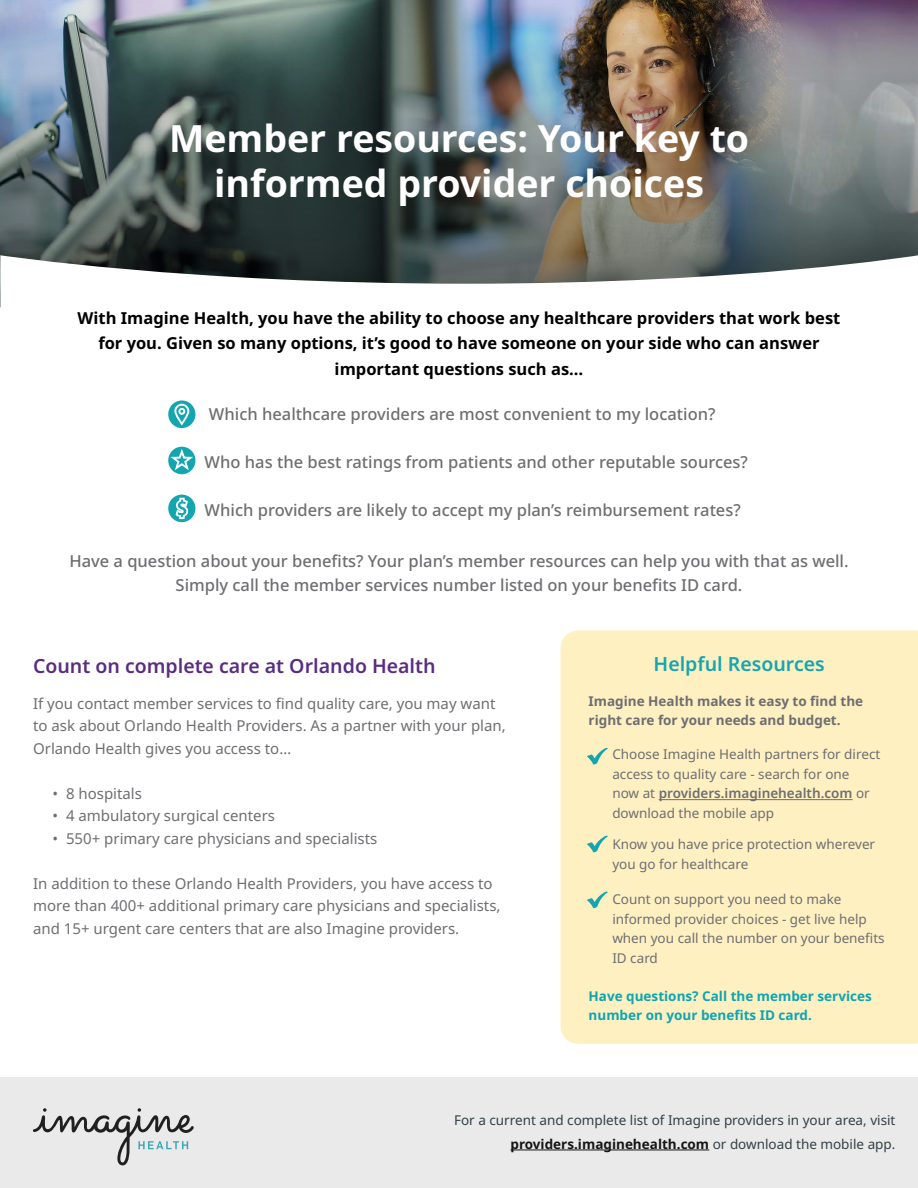
<style>
.page{position:relative;width:918px;height:1188px;background:#fff}
.page>*{position:absolute;margin:0;border:0;box-sizing:border-box;transform-origin:0 0}
.t1{font:700 37.5px/45px "Noto Sans";color:#fff;text-align:center}
.t2{font:600 19.5px "Noto Sans";color:#592d82}
.t3{font:600 19.5px "Noto Sans";color:#13a6b1}
.t4{font:500 16.5px/24px "Noto Sans";color:#6d6e71;text-align:center}
.t5{font:700 16.5px/25.5px "Noto Sans";color:#000101;text-align:center}
.t6{font:15px/22.5px "Noto Sans";color:#6d6e71}
.t7{font:13.5px/19.5px "Noto Sans";color:#6d6e71}
.t8{font:13.5px/23.2px "Noto Sans";color:#334045;text-align:right}
.t9{font:700 13.5px/19.5px "Noto Sans";color:#6d6e71}
.t10{font:700 13.5px/19.5px "Noto Sans";color:#0ca6b1}
.s1{font-weight:600}
.s2{font-weight:700;color:#141515}
</style>
<div class="page">
<img style="left:0;top:0;width:918px;height:255px">
<svg style="left:0;top:255px;width:918px;height:53px"></svg>
<div style="left:0;top:1078px;width:918px;height:110px;background:#eaeaea"></div>
<div style="left:561px;top:630px;width:357px;height:414px;background:#fff0c2"></div>
<hr style="left:659px;top:799px;width:194px;height:1px;background:#6d6e71">
<svg style="left:587px;top:748px;width:21px;height:17px"></svg>
<svg style="left:587px;top:836px;width:21px;height:17px"></svg>
<svg style="left:587px;top:891px;width:21px;height:17px"></svg>
<svg style="left:33px;top:1108px;width:161px;height:57px"></svg>
<hr style="left:510px;top:1150px;width:199px;height:1px;background:#141515">
<div style="left:168px;top:447px;width:27px;height:27px;background:#13a6b1;border-radius:50%"></div>
<svg style="left:168px;top:449px;width:28px;height:23px"></svg>
<div style="left:168px;top:400px;width:27px;height:28px;background:#13a6b1;border-radius:50%"></div>
<svg style="left:173px;top:403px;width:17px;height:23px"></svg>
<div style="left:168px;top:495px;width:27px;height:27px;background:#13a6b1;border-radius:50%"></div>
<svg style="left:174px;top:497px;width:15px;height:23px"></svg>
<h1 class="t1" style="left:169px;top:117px;width:582px">Member resources: Your key to informed provider choices</h1>
<p class="t5" style="left:78px;top:305px;width:764px">With Imagine Health, you have the ability to choose any healthcare providers that work best for you. Given so many options, it’s good to have someone on your side who can answer important questions such as…</p>
<p class="t4" style="left:209px;top:402px;width:508px">Which healthcare providers are most convenient to my location?</p>
<p class="t4" style="left:205px;top:450px;width:545px">Who has the best ratings from patients and other reputable sources?</p>
<p class="t4" style="left:205px;top:498px;width:538px">Which providers are likely to accept my plan’s reimbursement rates?</p>
<p class="t4" style="left:69px;top:550px;width:781px">Have a question about your benefits? Your plan’s member resources can help you with that as well.<br>Simply call the member services number listed on your benefits ID card.</p>
<h2 class="t2" style="left:33px;top:652px;width:404px">Count on complete care at Orlando Health</h2>
<p class="t6" style="left:33px;top:692px;width:474px">If you contact member services to find quality care, you may want to ask about Orlando Health Providers. As a partner with your plan,<br>Orlando Health gives you access to…</p>
<p class="t6" style="left:53px;top:782px;width:91px">• 8 hospitals</p>
<p class="t6" style="left:53px;top:805px;width:224px">• 4 ambulatory surgical centers</p>
<p class="t6" style="left:53px;top:827px;width:326px">• 550+ primary care physicians and specialists</p>
<p class="t6" style="left:33px;top:872px;width:469px">In addition to these Orlando Health Providers, you have access to more than 400+ additional primary care physicians and specialists, and 15+ urgent care centers that are also Imagine providers.</p>
<h2 class="t3" style="left:654px;top:650px;width:173px">Helpful Resources</h2>
<p class="t9" style="left:589px;top:692px;width:276px">Imagine Health makes it easy to find the right care for your needs and budget.</p>
<p class="t7" style="left:612px;top:745px;width:270px">Choose Imagine Health partners for direct access to quality care - search for one<br>now at <span class="s1">providers.imaginehealth.com</span> or download the mobile app</p>
<p class="t7" style="left:612px;top:835px;width:264px">Know you have price protection wherever you go for healthcare</p>
<p class="t7" style="left:612px;top:890px;width:274px">Count on support you need to make informed provider choices - get live help when you call the number on your benefits<br>ID card</p>
<p class="t10" style="left:589px;top:986px;width:285px">Have questions? Call the member services number on your benefits ID card.</p>
<p class="t8" style="left:454px;top:1109px;width:443px">For a current and complete list of Imagine providers in your area, visit <span class="s2">providers.imaginehealth.com</span> or download the mobile app.</p>
</div>
